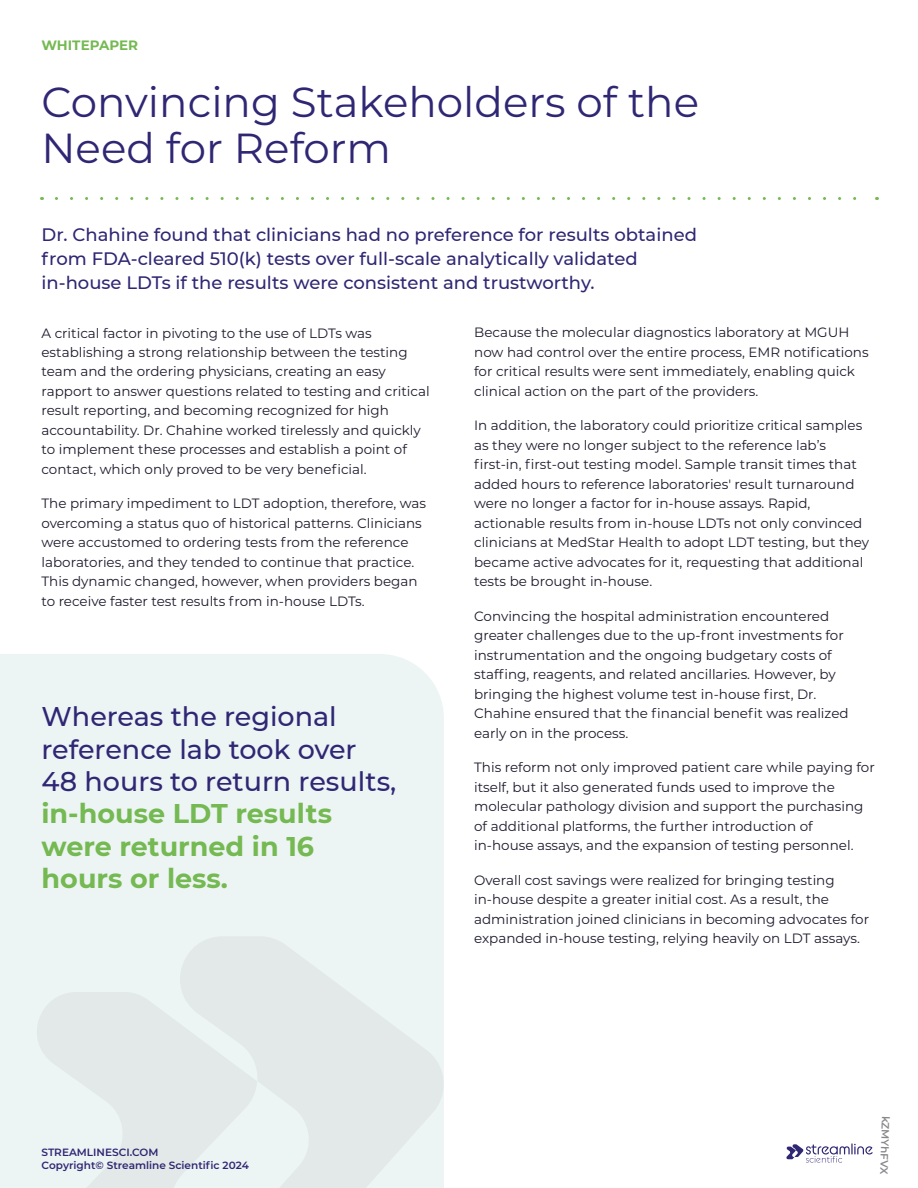
<style>
.page{position:relative;width:918px;height:1188px;background:#fff}
.page>*{position:absolute;margin:0;border:0;box-sizing:border-box;transform-origin:0 0}
.t1{font:42px/46.5px "Montserrat";color:#2f2774}
.t2{font:500 27px/32.4px "Montserrat";color:#2f2774}
.t3{font:700 27px/32.4px "Montserrat";color:#75b952}
.t4{font:500 18px/24px "Montserrat";color:#2f2774}
.t5{font:13.5px/19.5px "Montserrat";color:#1c1a2c}
.t6{font:700 13.5px "Montserrat";color:#75b952}
.t7{font:600 10.5px/12.6px "Montserrat";color:#2f2774}
.t8{font:600 10.5px "Montserrat";color:#88888c}
</style>
<div class="page">
<div style="left:0;top:654px;width:444px;height:534px;background:#edf4f4"></div>
<svg style="left:56px;top:197px;width:801px;height:3px"></svg>
<svg style="left:786px;top:1143px;width:87px;height:20px"></svg>
<svg style="left:180px;top:936px;width:264px;height:252px;background:#e6eded"></svg>
<svg style="left:30px;top:992px;width:227px;height:196px;background:#e6eded"></svg>
<p class="t6" style="left:41px;top:36px;width:98px">WHITEPAPER</p>
<h1 class="t1" style="left:41px;top:77px;width:659px">Convincing Stakeholders of the<br>Need for Reform</h1>
<h3 class="t4" style="left:41px;top:222px;width:657px">Dr. Chahine found that clinicians had no preference for results obtained from FDA-cleared 510(k) tests over full-scale analytically validated in-house LDTs if the results were consistent and trustworthy.</h3>
<p class="t5" style="left:41px;top:322px;width:390px">A critical factor in pivoting to the use of LDTs was establishing a strong relationship between the testing team and the ordering physicians, creating an easy rapport to answer questions related to testing and critical result reporting, and becoming recognized for high accountability. Dr. Chahine worked tirelessly and quickly to implement these processes and establish a point of contact, which only proved to be very beneficial.</p>
<p class="t5" style="left:41px;top:493px;width:386px">The primary impediment to LDT adoption, therefore, was overcoming a status quo of historical patterns. Clinicians were accustomed to ordering tests from the reference laboratories, and they tended to continue that practice.<br>This dynamic changed, however, when providers began to receive faster test results from in-house LDTs.</p>
<p class="t5" style="left:474px;top:322px;width:396px">Because the molecular diagnostics laboratory at MGUH now had control over the entire process, EMR notifications for critical results were sent immediately, enabling quick clinical action on the part of the providers.</p>
<p class="t5" style="left:474px;top:415px;width:397px">In addition, the laboratory could prioritize critical samples as they were no longer subject to the reference lab’s first-in, first-out testing model. Sample transit times that added hours to reference laboratories' result turnaround were no longer a factor for in-house assays. Rapid, actionable results from in-house LDTs not only convinced clinicians at MedStar Health to adopt LDT testing, but they became active advocates for it, requesting that additional tests be brought in-house.</p>
<p class="t5" style="left:474px;top:606px;width:376px">Convincing the hospital administration encountered greater challenges due to the up-front investments for instrumentation and the ongoing budgetary costs of staffing, reagents, and related ancillaries. However, by bringing the highest volume test in-house first, Dr.<br>Chahine ensured that the financial benefit was realized early on in the process.</p>
<p class="t5" style="left:474px;top:757px;width:402px">This reform not only improved patient care while paying for itself, but it also generated funds used to improve the molecular pathology division and support the purchasing of additional platforms, the further introduction of in-house assays, and the expansion of testing personnel.</p>
<p class="t5" style="left:474px;top:870px;width:396px">Overall cost savings were realized for bringing testing in-house despite a greater initial cost. As a result, the administration joined clinicians in becoming advocates for expanded in-house testing, relying heavily on LDT assays.</p>
<h2 class="t2" style="left:41px;top:699px;width:356px">Whereas the regional reference lab took over<br>48 hours to return results,</h2>
<h2 class="t3" style="left:41px;top:796px;width:292px">in-house LDT results were returned in 16 hours or less.</h2>
<p class="t7" style="left:42px;top:1146px;width:209px">STREAMLINESCI.COM<br>Copyright© Streamline Scientific 2024</p>
<p class="t8" style="left:893px;top:1116px;width:60px;rotate:92deg">kZMYhFVX</p>
</div>
